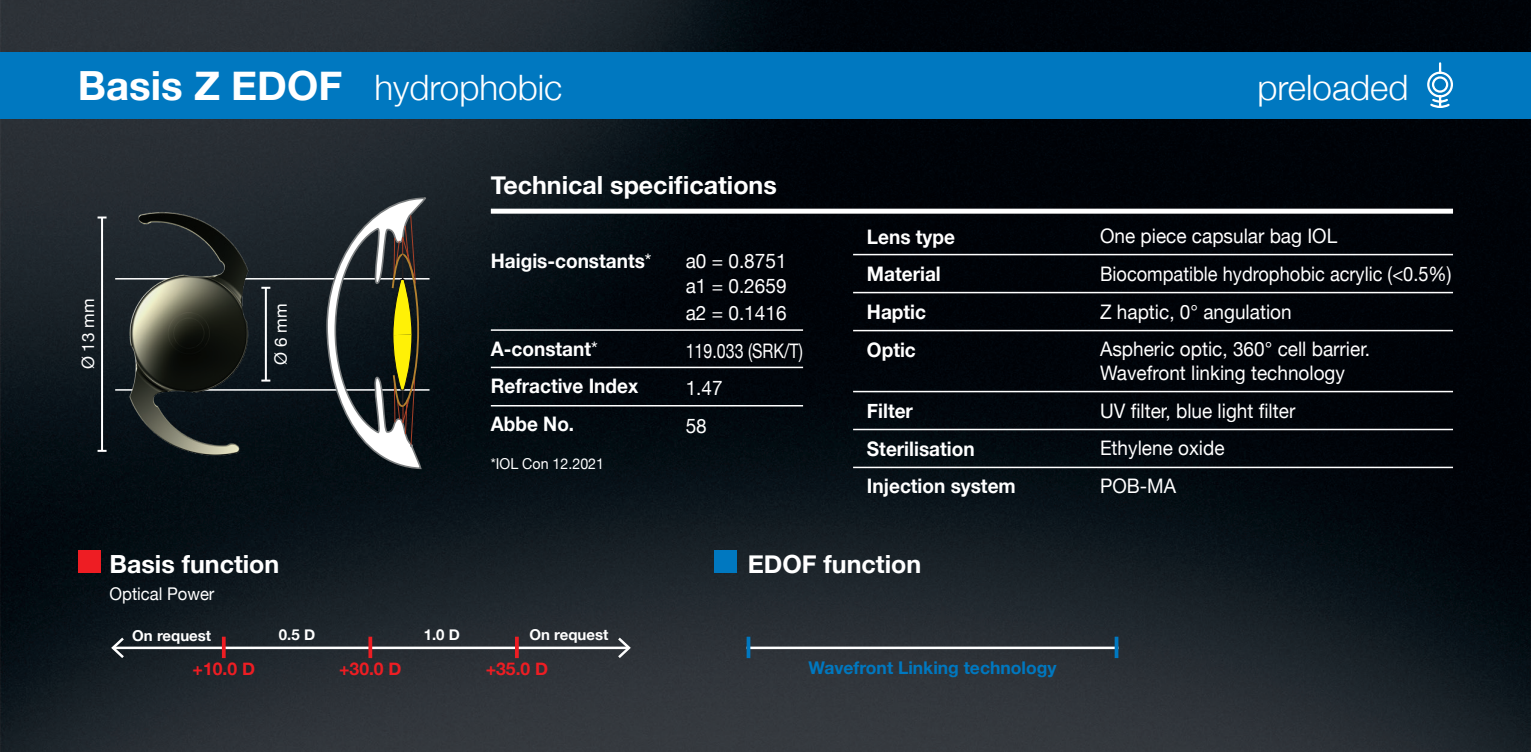
<style>
.page{position:relative;width:1531px;height:752px;background:#fff}
.page>*{position:absolute;margin:0;border:0;box-sizing:border-box;transform-origin:0 0}
.t1{font:700 40.25px "Helvetica Neue";color:#fff}
.t2{font:300 35px "Helvetica Neue";color:#fff}
.t3{font:700 25px "Helvetica Neue";color:#fff}
.t4{font:20px/37.5px "Helvetica Neue";color:#fff;scale:.95 1}
.t5{font:700 20px/37.5px "Helvetica Neue";color:#fff;scale:.95 1}
.t6{font:700 17.5px "Helvetica Neue";color:#0078c0}
.t7{font:700 17.5px "Helvetica Neue";color:#ee1d23}
.t8{font:17.5px "Helvetica Neue";color:#fff;scale:.95 1}
.t9{font:17px "Helvetica Neue";color:#fff}
.t10{font:700 15px "Helvetica Neue";color:#fff}
.t11{font:15px "Helvetica Neue";color:#fff;scale:.95 1}
.s1{font-weight:400}
</style>
<div class="page">
<img style="left:0;top:0;width:1531px;height:751px">
<div style="left:0;top:52px;width:1531px;height:66px;background:#0078c0"></div>
<div style="left:78px;top:550px;width:22px;height:22px;background:#ee1d23"></div>
<hr style="left:115px;top:389px;width:314px;height:1px;background:#fff">
<hr style="left:115px;top:278px;width:314px;height:1px;background:#fff">
<svg style="left:325px;top:194px;width:105px;height:303px"></svg>
<hr style="left:101px;top:217px;width:2px;height:233px;background:#fff">
<hr style="left:853px;top:254px;width:600px;height:1px;background:#fff">
<hr style="left:853px;top:292px;width:600px;height:1px;background:#fff">
<hr style="left:853px;top:329px;width:600px;height:2px;background:#fff">
<hr style="left:853px;top:390px;width:600px;height:2px;background:#fff">
<hr style="left:853px;top:428px;width:600px;height:2px;background:#fff">
<hr style="left:853px;top:466px;width:600px;height:2px;background:#fff">
<div style="left:491px;top:208px;width:962px;height:5px;background:#fff"></div>
<hr style="left:491px;top:329px;width:312px;height:1px;background:#fff">
<hr style="left:491px;top:366px;width:312px;height:2px;background:#fff">
<hr style="left:491px;top:405px;width:312px;height:1px;background:#fff">
<svg style="left:1427px;top:62px;width:26px;height:46px"></svg>
<img style="left:102px;top:205px;width:173px;height:264px">
<div style="left:714px;top:550px;width:23px;height:22px;background:#0078c0"></div>
<hr style="left:746px;top:646px;width:372px;height:2px;background:#fff">
<svg style="left:746px;top:636px;width:4px;height:21px"></svg>
<svg style="left:1114px;top:636px;width:4px;height:21px"></svg>
<hr style="left:113px;top:646px;width:516px;height:2px;background:#fff">
<svg style="left:109px;top:634px;width:18px;height:26px"></svg>
<svg style="left:615px;top:634px;width:18px;height:26px"></svg>
<svg style="left:222px;top:636px;width:4px;height:21px"></svg>
<svg style="left:368px;top:636px;width:4px;height:21px"></svg>
<svg style="left:515px;top:636px;width:4px;height:21px"></svg>
<h1 class="t1" style="left:78px;top:54px;width:266px">Basis Z EDOF</h1>
<p class="t9" style="left:76px;top:369px;width:72px;rotate:-90deg">Ø 13 mm</p>
<p class="t9" style="left:268px;top:364px;width:63px;rotate:-90deg">Ø 6 mm</p>
<p class="t3" style="left:109px;top:544px;width:171px">Basis function</p>
<p class="t8" style="left:109px;top:581px;width:112px">Optical Power</p>
<h2 class="t2" style="left:374px;top:59px;width:190px">hydrophobic</h2>
<p class="t3" style="left:491px;top:165px;width:287px">Technical specifications</p>
<p class="t5" style="left:491px;top:242px;width:171px">Haigis-constants<span class="s1">*</span></p>
<p class="t5" style="left:491px;top:330px;width:157px">A-constant<span class="s1">*<br></span>Refractive Index<br>Abbe No.</p>
<p class="t11" style="left:491px;top:452px;width:121px">*IOL Con 12.2021</p>
<p class="t4" style="left:686px;top:249px;width:108px;line-height:25px">a0 = 0.8751 a1 = 0.2659</p>
<p class="t4" style="left:686px;top:295px;width:125px">a2 = 0.1416<br>119.033 (SRK/T)<br>1.47<br>58</p>
<p class="t5" style="left:867px;top:218px;width:94px">Lens type<br>Material<br>Haptic<br>Optic</p>
<p class="t5" style="left:867px;top:392px;width:158px">Filter<br>Sterilisation<br>Injection system</p>
<p class="t3" style="left:748px;top:544px;width:175px">EDOF function</p>
<p class="t10" style="left:132px;top:623px;width:80px">On request</p>
<p class="t10" style="left:279px;top:623px;width:38px">0.5 D</p>
<p class="t10" style="left:424px;top:623px;width:38px">1.0 D</p>
<p class="t10" style="left:529px;top:623px;width:80px">On request</p>
<p class="t7" style="left:193px;top:654px;width:64px">+10.0 D</p>
<p class="t7" style="left:339px;top:654px;width:64px">+30.0 D</p>
<p class="t7" style="left:486px;top:654px;width:64px">+35.0 D</p>
<p class="t6" style="left:808px;top:653px;width:249px">Wavefront Linking technology</p>
<h2 class="t2" style="left:1257px;top:59px;width:153px">preloaded</h2>
<p class="t4" style="left:1100px;top:218px;width:371px">One piece capsular bag IOL<br>Biocompatible hydrophobic acrylic (&lt;0.5%)<br>Z haptic, 0° angulation<br>Aspheric optic, 360° cell barrier.</p>
<p class="t4" style="left:1100px;top:355px;width:259px">Wavefront linking technology<br>UV filter, blue light filter<br>Ethylene oxide<br>POB-MA</p>
</div>
